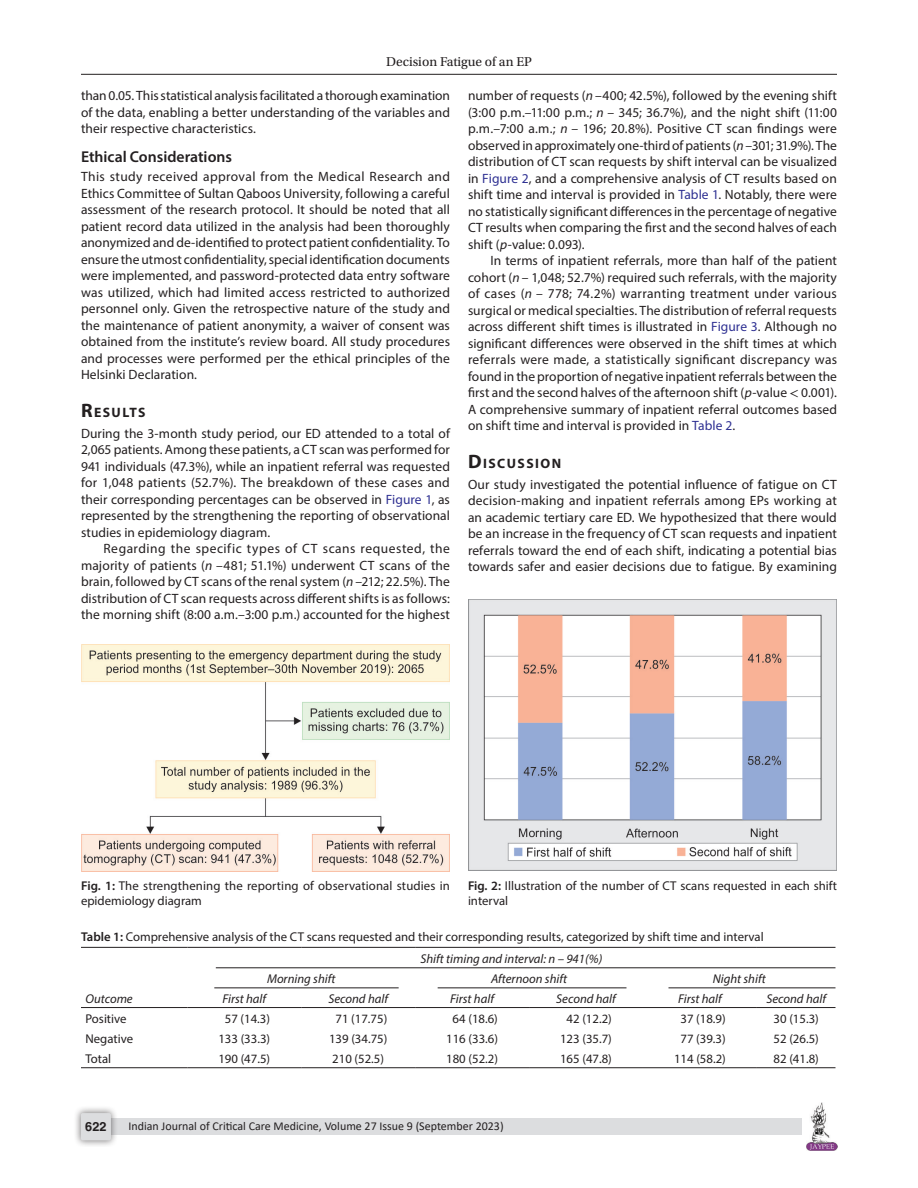
<style>
.page{position:relative;width:918px;height:1188px;background:#fff}
.page>*{position:absolute;margin:0;border:0;box-sizing:border-box;transform-origin:0 0}
.Head-2{font:600 15.75px "Myriad Pro";color:#231f20}
.Head-1{font:700 13.65px "Myriad Pro";letter-spacing:.105em;color:#231f20}
.Para-NoIndent{font:13.5px/16.5px "Myriad Pro";letter-spacing:.005em;color:#231f20;text-align:justify}
.Para-Indent{font:13.5px/16.5px "Myriad Pro";letter-spacing:.005em;color:#231f20;text-align:justify}
.t1{font:13.5px "Utopia Std";color:#231f20}
.TableBody{font:12.75px "Myriad Pro";color:#231f20}
.FigCaption{font:12.75px/15.3px "Myriad Pro";color:#231f20}
.TableHeader{font:italic 12.75px "Myriad Pro";color:#231f20}
.TableCaption{font:12.75px "Myriad Pro";color:#231f20}
.t2{font:700 12.75px "Helvetica LT Std";color:#231f20}
.t3{font:12px "Calibri";color:#231f20}
.s1{font-size:19.5px}
.s2{color:#2e3092}
.s3{font-style:italic}
.s4{font-family:"STIX General"}
.s5{font-weight:600}
</style>
<div class="page">
<hr style="left:81px;top:74px;width:756px;height:1px;background:#231f20">
<img style="left:807px;top:1103px;width:30px;height:48px">
<div style="left:96px;top:1119px;width:706px;height:16px;background:#dcdddf"></div>
<div style="left:73px;top:1106px;width:45px;height:41px;background:#231f20;opacity:.61"></div>
<div style="left:81px;top:1113px;width:30px;height:27px;background:#dcdddf;border-radius:2px"></div>
<img style="left:81px;top:644px;width:368px;height:227px">
<img style="left:468px;top:600px;width:368px;height:271px">
<hr style="left:81px;top:1067px;width:106px;height:1px;background:#231f20">
<hr style="left:187px;top:1067px;width:114px;height:1px;background:#231f20">
<hr style="left:301px;top:1067px;width:114px;height:1px;background:#231f20">
<hr style="left:415px;top:1067px;width:114px;height:1px;background:#231f20">
<hr style="left:529px;top:1067px;width:114px;height:1px;background:#231f20">
<hr style="left:643px;top:1067px;width:114px;height:1px;background:#231f20">
<hr style="left:757px;top:1067px;width:79px;height:1px;background:#231f20">
<hr style="left:81px;top:947px;width:106px;height:1px;background:#231f20">
<hr style="left:81px;top:1007px;width:106px;height:1px;background:#231f20">
<hr style="left:187px;top:947px;width:114px;height:1px;background:#231f20">
<hr style="left:301px;top:947px;width:114px;height:1px;background:#231f20">
<hr style="left:415px;top:947px;width:114px;height:1px;background:#231f20">
<hr style="left:529px;top:947px;width:114px;height:1px;background:#231f20">
<hr style="left:643px;top:947px;width:114px;height:1px;background:#231f20">
<hr style="left:757px;top:947px;width:79px;height:1px;background:#231f20">
<hr style="left:187px;top:1007px;width:114px;height:1px;background:#231f20">
<hr style="left:301px;top:1007px;width:114px;height:1px;background:#231f20">
<hr style="left:415px;top:1007px;width:114px;height:1px;background:#231f20">
<hr style="left:529px;top:1007px;width:114px;height:1px;background:#231f20">
<hr style="left:643px;top:1007px;width:114px;height:1px;background:#231f20">
<hr style="left:757px;top:1007px;width:79px;height:1px;background:#231f20">
<hr style="left:216px;top:967px;width:620px;height:1px;background:#231f20">
<hr style="left:214px;top:987px;width:185px;height:1px;background:#231f20">
<hr style="left:438px;top:987px;width:188px;height:1px;background:#231f20">
<hr style="left:668px;top:987px;width:168px;height:1px;background:#231f20">
<p class="t1" style="left:386px;top:55px;width:147px">Decision Fatigue of an EP</p>
<p class="Para-NoIndent" style="left:81px;top:87px;width:371px">than 0.05. This statistical analysis facilitated a thorough examination of the data, enabling a better understanding of the variables and their respective characteristics.</p>
<p class="Head-2" style="left:81px;top:146px;width:153px">Ethical Considerations</p>
<p class="Para-NoIndent" style="left:81px;top:168px;width:371px">This study received approval from the Medical Research and Ethics Committee of Sultan Qaboos University, following a careful assessment of the research protocol. It should be noted that all patient record data utilized in the analysis had been thoroughly anonymized and de-identified to protect patient confidentiality. To ensure the utmost confidentiality, special identification documents were implemented, and password-protected data entry software was utilized, which had limited access restricted to authorized personnel only. Given the retrospective nature of the study and the maintenance of patient anonymity, a waiver of consent was obtained from the institute’s review board. All study procedures and processes were performed per the ethical principles of the Helsinki Declaration.</p>
<p class="Head-1" style="left:81px;top:403px;width:66px"><span class="s1">R</span>ESULTS</p>
<p class="Para-NoIndent" style="left:81px;top:425px;width:371px">During the 3-month study period, our ED attended to a total of 2,065 patients. Among these patients, a CT scan was performed for 941 individuals (47.3%), while an inpatient referral was requested for 1,048 patients (52.7%). The breakdown of these cases and their corresponding percentages can be observed in <span class="s2">Figure 1</span>, as represented by the strengthening the reporting of observational studies in epidemiology diagram.</p>
<p class="Para-Indent" style="left:81px;top:540px;width:371px;text-indent:22px">Regarding the specific types of CT scans requested, the majority of patients (<span class="s3">n</span> –481; 51.1%) underwent CT scans of the brain, followed by CT scans of the renal system (<span class="s3">n</span> –212; 22.5%). The distribution of CT scan requests across different shifts is as follows: the morning shift (8:00 a.m.–3:00 p.m.) accounted for the highest</p>
<p class="Para-Indent" style="left:468px;top:87px;width:371px">number of requests (<span class="s3">n</span> –400; 42.5%), followed by the evening shift (3:00 p.m.–11:00 p.m.; <span class="s3">n</span> – 345; 36.7%), and the night shift (11:00 p.m.–7:00 a.m.; <span class="s3">n</span> – 196; 20.8%). Positive CT scan findings were observed in approximately one-third of patients (<span class="s3">n</span> –301; 31.9%). The distribution of CT scan requests by shift interval can be visualized in <span class="s2">Figure 2</span>, and a comprehensive analysis of CT results based on shift time and interval is provided in <span class="s2">Table 1</span>. Notably, there were no statistically significant differences in the percentage of negative CT results when comparing the first and the second halves of each shift (<span class="s3">p</span>-value: 0.093).</p>
<p class="Para-Indent" style="left:468px;top:252px;width:371px;text-indent:22px">In terms of inpatient referrals, more than half of the patient cohort (<span class="s3">n</span> – 1,048; 52.7%) required such referrals, with the majority of cases (<span class="s3">n</span> – 778; 74.2%) warranting treatment under various surgical or medical specialties. The distribution of referral requests across different shift times is illustrated in <span class="s2">Figure 3</span>. Although no significant differences were observed in the shift times at which referrals were made, a statistically significant discrepancy was found in the proportion of negative inpatient referrals between the first and the second halves of the afternoon shift (<span class="s3">p</span>-value <span class="s4">&lt;</span> 0.001).<br>A comprehensive summary of inpatient referral outcomes based on shift time and interval is provided in <span class="s2">Table 2</span>.</p>
<p class="Head-1" style="left:468px;top:454px;width:95px"><span class="s1">D</span>ISCUSSION</p>
<p class="Para-NoIndent" style="left:468px;top:476px;width:370px">Our study investigated the potential influence of fatigue on CT decision-making and inpatient referrals among EPs working at an academic tertiary care ED. We hypothesized that there would be an increase in the frequency of CT scan requests and inpatient referrals toward the end of each shift, indicating a potential bias towards safer and easier decisions due to fatigue. By examining</p>
<p class="FigCaption" style="left:81px;top:878px;width:370px"><span class="s5">Fig. 1:</span> The strengthening the reporting of observational studies in epidemiology diagram</p>
<p class="FigCaption" style="left:468px;top:877px;width:371px"><span class="s5">Fig. 2:</span> Illustration of the number of CT scans requested in each shift interval</p>
<p class="TableCaption" style="left:81px;top:929px;width:684px"><span class="s5">Table 1:</span> Comprehensive analysis of the CT scans requested and their corresponding results, categorized by shift time and interval</p>
<p class="TableHeader" style="left:86px;top:991px;width:49px">Outcome</p>
<p class="TableHeader" style="left:421px;top:951px;width:183px">Shift timing and interval: n – 941(%)</p>
<p class="TableHeader" style="left:267px;top:971px;width:70px">Morning shift</p>
<p class="TableHeader" style="left:491px;top:971px;width:78px">Afternoon shift</p>
<p class="TableHeader" style="left:713px;top:971px;width:54px">Night shift</p>
<p class="TableHeader" style="left:222px;top:991px;width:45px">First half</p>
<p class="TableHeader" style="left:328px;top:991px;width:61px">Second half</p>
<p class="TableHeader" style="left:450px;top:991px;width:45px">First half</p>
<p class="TableHeader" style="left:556px;top:991px;width:61px">Second half</p>
<p class="TableHeader" style="left:678px;top:991px;width:45px">First half</p>
<p class="TableHeader" style="left:766px;top:991px;width:61px">Second half</p>
<p class="TableBody" style="left:86px;top:1011px;width:43px">Positive</p>
<p class="TableBody" style="left:225px;top:1011px;width:47px">57 (14.3)</p>
<p class="TableBody" style="left:335px;top:1011px;width:53px">71 (17.75)</p>
<p class="TableBody" style="left:453px;top:1011px;width:47px">64 (18.6)</p>
<p class="TableBody" style="left:567px;top:1011px;width:47px">42 (12.2)</p>
<p class="TableBody" style="left:680px;top:1011px;width:47px">37 (18.9)</p>
<p class="TableBody" style="left:774px;top:1011px;width:47px">30 (15.3)</p>
<p class="TableBody" style="left:86px;top:1031px;width:49px">Negative</p>
<p class="TableBody" style="left:218px;top:1031px;width:53px">133 (33.3)</p>
<p class="TableBody" style="left:329px;top:1031px;width:60px">139 (34.75)</p>
<p class="TableBody" style="left:446px;top:1031px;width:53px">116 (33.6)</p>
<p class="TableBody" style="left:560px;top:1031px;width:53px">123 (35.7)</p>
<p class="TableBody" style="left:680px;top:1031px;width:47px">77 (39.3)</p>
<p class="TableBody" style="left:774px;top:1031px;width:47px">52 (26.5)</p>
<p class="TableBody" style="left:86px;top:1051px;width:27px">Total</p>
<p class="TableBody" style="left:218px;top:1051px;width:53px">190 (47.5)</p>
<p class="TableBody" style="left:332px;top:1051px;width:53px">210 (52.5)</p>
<p class="TableBody" style="left:446px;top:1051px;width:53px">180 (52.2)</p>
<p class="TableBody" style="left:560px;top:1051px;width:53px">165 (47.8)</p>
<p class="TableBody" style="left:674px;top:1051px;width:53px">114 (58.2)</p>
<p class="TableBody" style="left:774px;top:1051px;width:47px">82 (41.8)</p>
<p class="t2" style="left:85px;top:1119px;width:23px">622</p>
<p class="t3" style="left:128px;top:1117px;width:377px">Indian Journal of Critical Care Medicine, Volume 27 Issue 9 (September 2023)</p>
</div>
